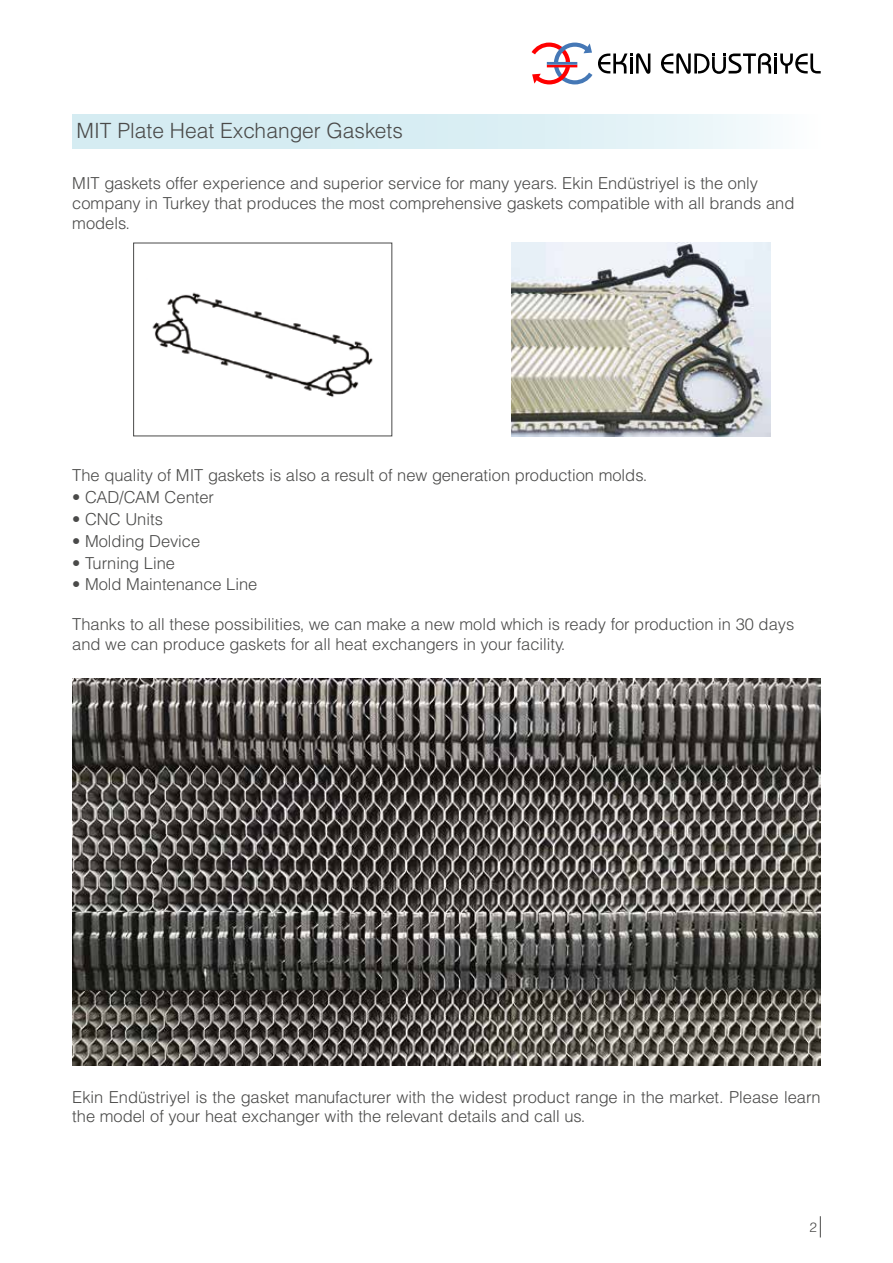
<style>
.page{position:relative;width:893px;height:1263px;background:#fff}
.page>*{position:absolute;margin:0;border:0;box-sizing:border-box;transform-origin:0 0}
.t1{font:21px "Helvetica Light Normal Tr";color:#4a4a49}
.t2{font:16.5px/19.8px "Helvetica Light Normal Tr";color:#4a4a49}
.t3{font:13.5px "Helvetica Light Normal Tr";color:#4a4a49}
</style>
<div class="page">
<svg style="left:820px;top:1216px;width:1px;height:21px"></svg>
<svg style="left:531px;top:43px;width:61px;height:41px"></svg>
<svg style="left:598px;top:53px;width:52px;height:21px"></svg>
<svg style="left:661px;top:53px;width:160px;height:21px"></svg>
<hr style="left:774px;top:57px;width:3px;height:16px;background:#000">
<div style="left:72px;top:115px;width:749px;height:34px;background:linear-gradient(to right,#cde8ef,#eff8fa)"></div>
<img style="left:512px;top:243px;width:258px;height:193px">
<img style="left:152px;top:292px;width:221px;height:106px">
<img style="left:72px;top:678px;width:749px;height:387px">
<p class="t1" style="left:77px;top:117px;width:328px">MIT Plate Heat Exchanger Gaskets</p>
<p class="t2" style="left:72px;top:173px;width:724px">MIT gaskets offer experience and superior service for many years. Ekin Endüstriyel is the only company in Turkey that produces the most comprehensive gaskets compatible with all brands and models.</p>
<p class="t2" style="left:72px;top:465px;width:577px">The quality of MIT gaskets is also a result of new generation production molds.</p>
<p class="t2" style="left:72px;top:487px;width:143px">• CAD/CAM Center</p>
<p class="t2" style="left:72px;top:508px;width:92px">• CNC Units</p>
<p class="t2" style="left:72px;top:530px;width:129px">• Molding Device</p>
<p class="t2" style="left:72px;top:552px;width:104px">• Turning Line</p>
<p class="t2" style="left:72px;top:574px;width:187px">• Mold Maintenance Line</p>
<p class="t2" style="left:72px;top:614px;width:724px">Thanks to all these possibilities, we can make a new mold which is ready for production in 30 days and we can produce gaskets for all heat exchangers in your facility.</p>
<p class="t2" style="left:72px;top:1086px;width:750px">Ekin Endüstriyel is the gasket manufacturer with the widest product range in the market. Please learn the model of your heat exchanger with the relevant details and call us.</p>
<p class="t3" style="left:810px;top:1218px;width:9px">2</p>
</div>
